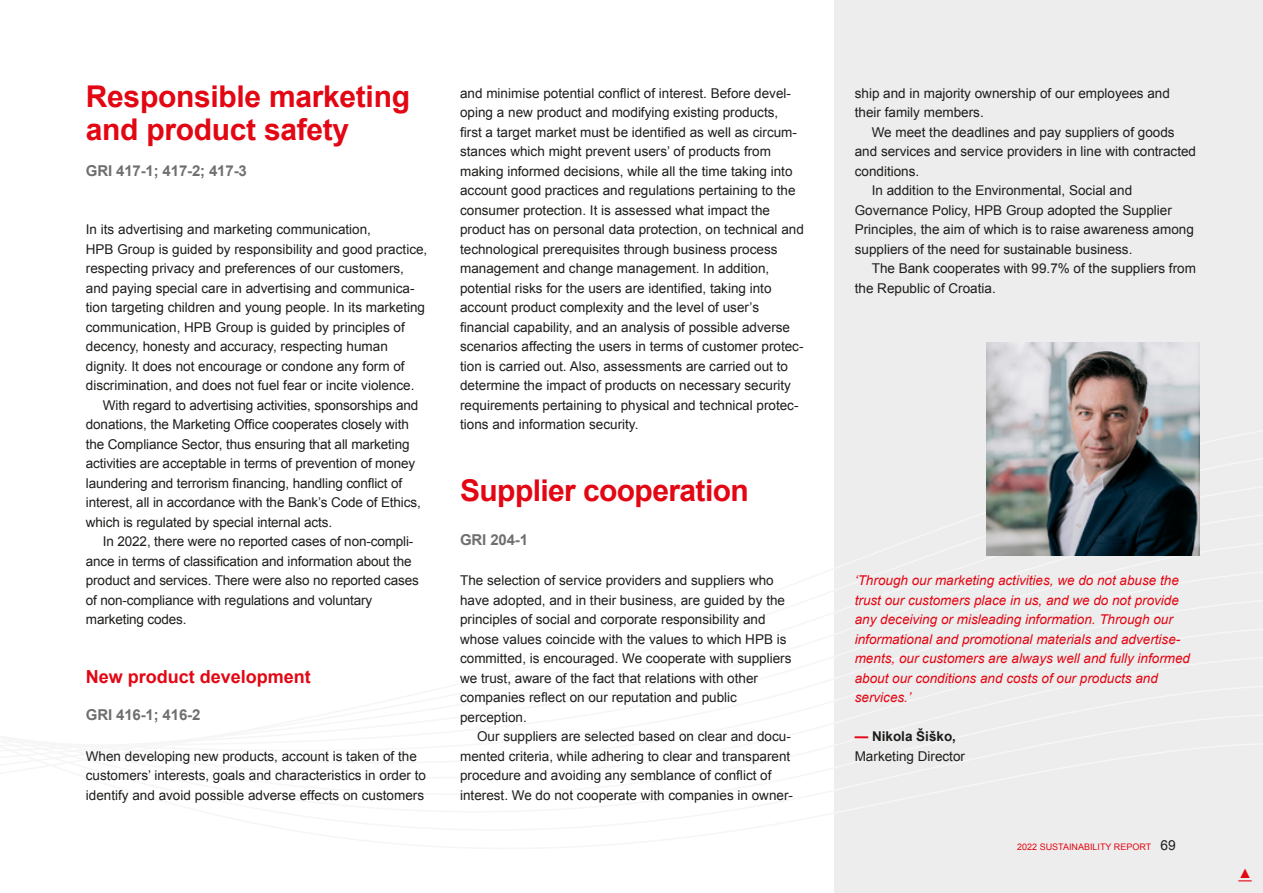
<style>
.page{position:relative;width:1263px;height:893px;background:#fff}
.page>*{position:absolute;margin:0;border:0;box-sizing:border-box;transform-origin:0 0}
.t1{font:700 30px/33px "Arial";letter-spacing:-.01em;color:#e30613}
.t2{font:700 18px "Arial";color:#e30613}
.t3{font:700 15px "Arial";letter-spacing:-.01em;color:#706f6f}
.t4{font:13.5px/19.5px "Arial";color:#1d1d1b}
.t5{font:italic 13.5px/19.5px "Arial";color:#e30613}
.t6{font:13.5px "Arial";color:#e30613}
.t7{font:9px "Arial";color:#e30613}
.s1{font-weight:700;color:#e30613}
.s2{font-weight:700}
.s3{font-size:13.8px;color:#1d1d1b}
</style>
<div class="page">
<div style="left:834px;top:0;width:429px;height:893px;background:#ededed"></div>
<img style="left:986px;top:343px;width:213px;height:212px">
<svg style="left:1238px;top:880px;width:14px;height:1px"></svg>
<h1 class="t1" style="left:86px;top:81px;width:326px">Responsible marketing and product safety</h1>
<p class="t3" style="left:86px;top:161px;width:162px">GRI 417-1; 417-2; 417-3</p>
<p class="t4" style="left:86px;top:220px;width:287px">In its advertising and marketing communication,</p>
<p class="t4" style="left:86px;top:239px;width:343px">HPB Group is guided by responsibility and good practice,</p>
<p class="t4" style="left:86px;top:259px;width:320px">respecting privacy and preferences of our customers,</p>
<p class="t4" style="left:86px;top:278px;width:330px">and paying special care in advertising and communica-</p>
<p class="t4" style="left:86px;top:298px;width:341px">tion targeting children and young people. In its marketing</p>
<p class="t4" style="left:86px;top:317px;width:320px">communication, HPB Group is guided by principles of</p>
<p class="t4" style="left:86px;top:337px;width:303px">decency, honesty and accuracy, respecting human</p>
<p class="t4" style="left:86px;top:356px;width:320px">dignity. It does not encourage or condone any form of</p>
<p class="t4" style="left:86px;top:376px;width:330px">discrimination, and does not fuel fear or incite violence.</p>
<p class="t4" style="left:103px;top:395px;width:317px">With regard to advertising activities, sponsorships and</p>
<p class="t4" style="left:86px;top:415px;width:324px">donations, the Marketing Office cooperates closely with</p>
<p class="t4" style="left:86px;top:434px;width:325px">the Compliance Sector, thus ensuring that all marketing</p>
<p class="t4" style="left:86px;top:454px;width:331px">activities are acceptable in terms of prevention of money</p>
<p class="t4" style="left:86px;top:473px;width:318px">laundering and terrorism financing, handling conflict of</p>
<p class="t4" style="left:86px;top:493px;width:336px">interest, all in accordance with the Bank’s Code of Ethics,</p>
<p class="t4" style="left:86px;top:512px;width:248px">which is regulated by special internal acts.</p>
<p class="t4" style="left:103px;top:532px;width:312px">In 2022, there were no reported cases of non-compli-</p>
<p class="t4" style="left:86px;top:551px;width:327px">ance in terms of classification and information about the</p>
<p class="t4" style="left:86px;top:571px;width:335px">product and services. There were also no reported cases</p>
<p class="t4" style="left:86px;top:590px;width:288px">of non-compliance with regulations and voluntary</p>
<p class="t4" style="left:86px;top:610px;width:102px">marketing codes.</p>
<h2 class="t2" style="left:86px;top:665px;width:227px">New product development</h2>
<p class="t3" style="left:86px;top:705px;width:116px">GRI 416-1; 416-2</p>
<p class="t4" style="left:86px;top:746px;width:342px">When developing new products, account is taken of the customers’ interests, goals and characteristics in order to identify and avoid possible adverse effects on customers</p>
<p class="t4" style="left:460px;top:83px;width:345px">and minimise potential conflict of interest. Before devel&shy;oping a new product and modifying existing products,<br>first a target market must be identified as well as circum&shy;stances which might prevent users’ of products from making informed decisions, while all the time taking into account good practices and regulations pertaining to the consumer protection. It is assessed what impact the product has on personal data protection, on technical and technological prerequisites through business process management and change management. In addition, potential risks for the users are identified, taking into account product complexity and the level of user’s financial capability, and an analysis of possible adverse scenarios affecting the users in terms of customer protec&shy;tion is carried out. Also, assessments are carried out to determine the impact of products on necessary security requirements pertaining to physical and technical protec&shy;tions and information security.</p>
<h1 class="t1" style="left:460px;top:475px;width:290px">Supplier cooperation</h1>
<p class="t3" style="left:460px;top:530px;width:69px">GRI 204-1</p>
<p class="t4" style="left:460px;top:571px;width:333px">The selection of service providers and suppliers who have adopted, and in their business, are guided by the principles of social and corporate responsibility and whose values coincide with the values to which HPB is committed, is encouraged. We cooperate with suppliers we trust, aware of the fact that relations with other companies reflect on our reputation and public perception.</p>
<p class="t4" style="left:460px;top:727px;width:334px;text-indent:17px">Our suppliers are selected based on clear and docu&shy;mented criteria, while adhering to clear and transparent procedure and avoiding any semblance of conflict of interest. We do not cooperate with companies in owner-</p>
<p class="t4" style="left:855px;top:83px;width:317px">ship and in majority ownership of our employees and their family members.</p>
<p class="t4" style="left:872px;top:122px;width:304px">We meet the deadlines and pay suppliers of goods</p>
<p class="t4" style="left:855px;top:142px;width:343px">and services and service providers in line with contracted</p>
<p class="t4" style="left:855px;top:161px;width:66px">conditions.</p>
<p class="t4" style="left:872px;top:181px;width:262px">In addition to the Environmental, Social and</p>
<p class="t4" style="left:855px;top:200px;width:319px">Governance Policy, HPB Group adopted the Supplier</p>
<p class="t4" style="left:855px;top:220px;width:341px">Principles, the aim of which is to raise awareness among</p>
<p class="t4" style="left:855px;top:239px;width:279px">suppliers of the need for sustainable business.</p>
<p class="t4" style="left:872px;top:259px;width:326px">The Bank cooperates with 99.7% of the suppliers from</p>
<p class="t4" style="left:855px;top:278px;width:143px">the Republic of Croatia.</p>
<p class="t5" style="left:855px;top:571px;width:337px">‘Through our marketing activities, we do not abuse the trust our customers place in us, and we do not provide any deceiving or misleading information. Through our informational and promotional materials and advertise&shy;ments, our customers are always well and fully informed about our conditions and costs of our products and services.’</p>
<p class="t4" style="left:855px;top:727px;width:112px"><span class="s1">—</span> <span class="s2">Nikola Šiško,<br></span>Marketing Director</p>
<p class="t7" style="left:1017px;top:841px;width:160px">2022 SUSTAINABILITY REPORT <span class="s3">69</span></p>
<p class="t6" style="left:1238px;top:864px;width:15px">▲</p>
</div>
